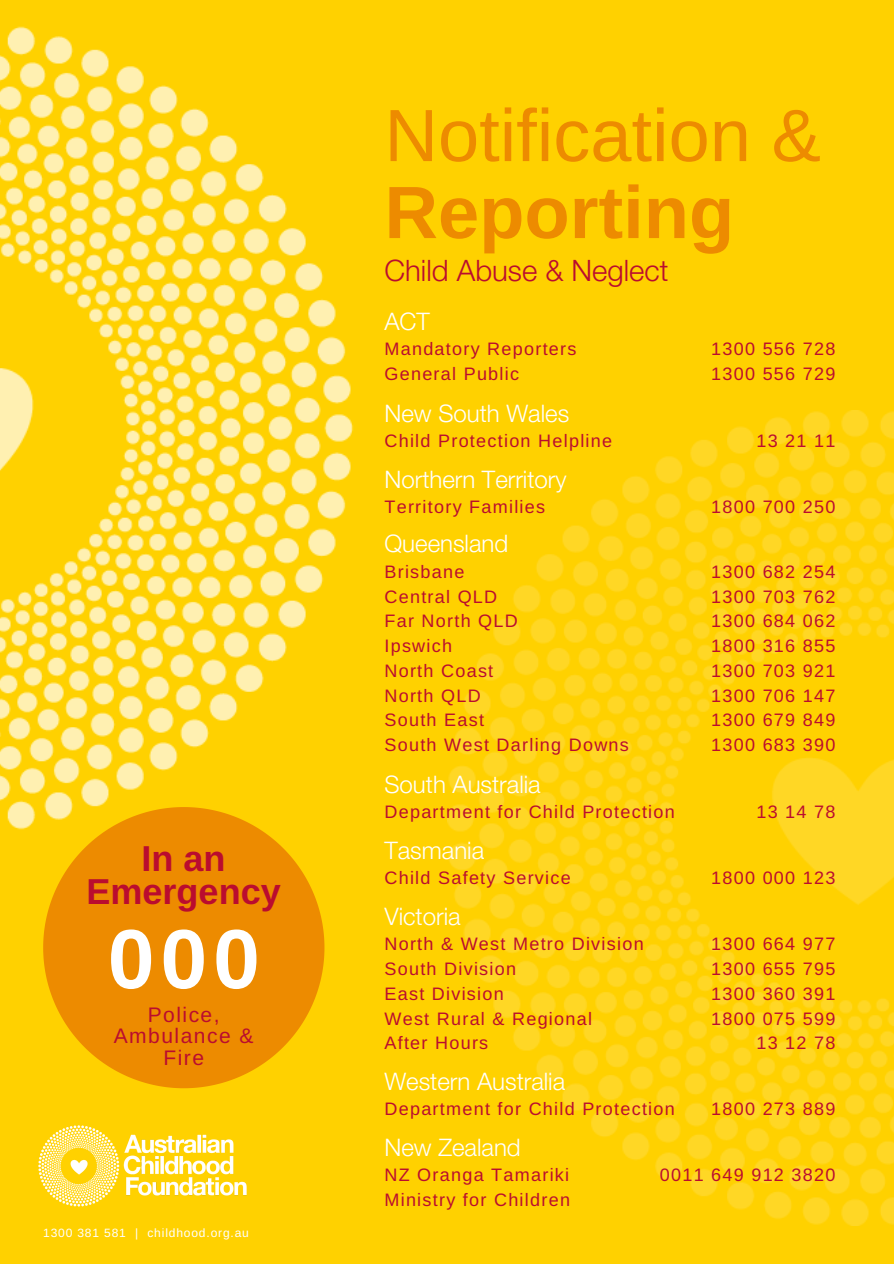
<style>
.page{position:relative;width:894px;height:1264px;background:#fff}
.page>*{position:absolute;margin:0;border:0;box-sizing:border-box;transform-origin:0 0}
.t1{font:700 84px "Arimo";color:#fff}
.t2{font:74.1px "Arimo";color:#ed8b00}
.t3{font:700 74.1px "Arimo";color:#ed8b00}
.t4{font:700 36px/32.7px "Arimo";color:#ba0c2f;text-align:center}
.t5{font:300 29.4px "Helvetica Neue LT Pro";color:#ba0c2f}
.t6{font:300 24px "Helvetica Neue LT Pro";color:#fff}
.t7{font:21px/21.5px "Arimo";letter-spacing:.07em;color:#ba0c2f;text-align:center}
.t8{font:18px/24.8px "Arimo";letter-spacing:.07em;color:#ba0c2f}
.t9{font:12px "Arimo";letter-spacing:.07em;color:#fff}
</style>
<div class="page">
<div style="left:0;top:0;width:893px;height:1263px;background:#ffd100"></div>
<img style="left:0;top:26px;width:354px;height:804px">
<img style="left:447px;top:410px;width:446px;height:815px">
<svg style="left:43px;top:807px;width:281px;height:281px;fill:#ed8b00"></svg>
<img style="left:38px;top:1125px;width:209px;height:82px">
<h3 class="t4" style="left:86px;top:842px;width:196px">In an<br>Emergency</h3>
<h1 class="t1" style="left:108px;top:912px;width:154px">000</h1>
<p class="t7" style="left:114px;top:1004px;width:141px">Police,<br>Ambulance &amp;<br>Fire</p>
<p class="t9" style="left:43px;top:1225px;width:207px">1300 381 581 | childhood.org.au</p>
<h2 class="t2" style="left:384px;top:94px;width:438px">Notification &amp;</h2>
<h2 class="t3" style="left:384px;top:171px;width:351px">Reporting</h2>
<h3 class="t5" style="left:384px;top:260px;width:285px">Child Abuse &amp; Neglect</h3>
<h3 class="t6" style="left:384px;top:312px;width:47px">ACT</h3>
<p class="t8" style="left:384px;top:336px;width:193px">Mandatory Reporters<br>General Public</p>
<p class="t8" style="left:711px;top:336px;width:126px">1300 556 728<br>1300 556 729</p>
<h3 class="t6" style="left:384px;top:405px;width:186px">New South Wales</h3>
<p class="t8" style="left:384px;top:428px;width:229px">Child Protection Helpline</p>
<p class="t8" style="left:756px;top:428px;width:80px">13 21 11</p>
<h3 class="t6" style="left:384px;top:471px;width:183px">Northern Territory</h3>
<p class="t8" style="left:384px;top:494px;width:162px">Territory Families</p>
<p class="t8" style="left:711px;top:494px;width:126px">1800 700 250</p>
<h3 class="t6" style="left:384px;top:535px;width:125px">Queensland</h3>
<p class="t8" style="left:384px;top:559px;width:246px">Brisbane<br>Central QLD<br>Far North QLD<br>Ipswich<br>North Coast<br>North QLD<br>South East<br>South West Darling Downs</p>
<p class="t8" style="left:711px;top:559px;width:126px;text-align:justify">1300 682 254<br>1300 703 762<br>1300 684 062<br>1800 316 855<br>1300 703 921<br>1300 706 147<br>1300 679 849<br>1300 683 390</p>
<h3 class="t6" style="left:384px;top:775px;width:158px">South Australia</h3>
<p class="t8" style="left:384px;top:799px;width:292px">Department for Child Protection</p>
<p class="t8" style="left:756px;top:799px;width:80px">13 14 78</p>
<h3 class="t6" style="left:384px;top:841px;width:101px">Tasmania</h3>
<p class="t8" style="left:384px;top:865px;width:188px">Child Safety Service</p>
<p class="t8" style="left:711px;top:865px;width:126px">1800 000 123</p>
<h3 class="t6" style="left:384px;top:907px;width:78px">Victoria</h3>
<p class="t8" style="left:384px;top:931px;width:261px">North &amp; West Metro Division<br>South Division<br>East Division<br>West Rural &amp; Regional<br>After Hours</p>
<p class="t8" style="left:711px;top:931px;width:126px;text-align:right">1300 664 977<br>1300 655 795<br>1300 360 391<br>1800 075 599<br>13 12 78</p>
<h3 class="t6" style="left:384px;top:1073px;width:182px">Western Australia</h3>
<p class="t8" style="left:384px;top:1096px;width:292px">Department for Child Protection</p>
<p class="t8" style="left:711px;top:1096px;width:126px">1800 273 889</p>
<h3 class="t6" style="left:384px;top:1138px;width:138px">New Zealand</h3>
<p class="t8" style="left:384px;top:1162px;width:187px">NZ Oranga Tamariki<br>Ministry for Children</p>
<p class="t8" style="left:659px;top:1162px;width:177px">0011 649 912 3820</p>
</div>
